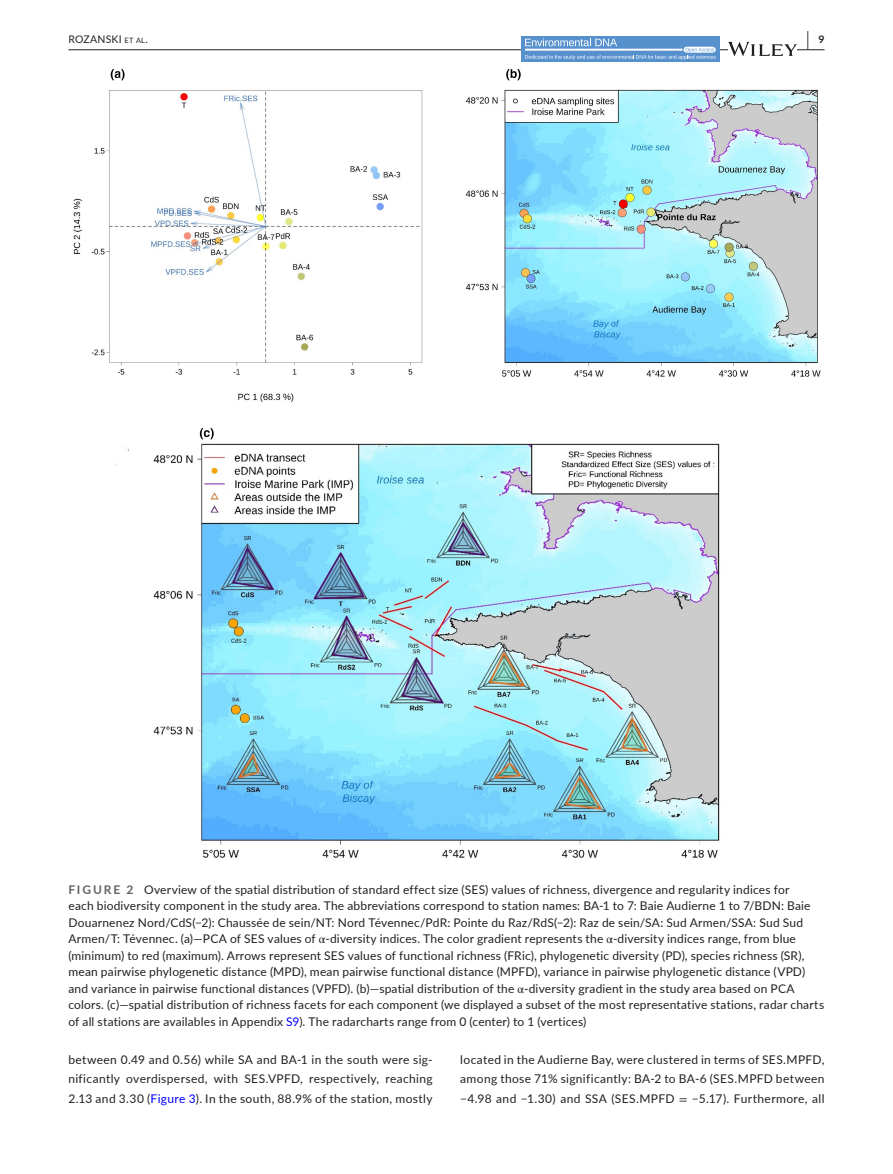
<style>
.page{position:relative;width:893px;height:1174px;background:#fff}
.page>*{position:absolute;margin:0;border:0;box-sizing:border-box;transform-origin:0 0}
.t1{font:700 19.5px "Lato";color:#231f20;scale:.43 1}
.t2{font:12px/16.5px "Lato";letter-spacing:.015em;color:#231f20;text-align:justify}
.t3{font:10.5px "Lato";letter-spacing:.02em;color:#231f20}
.s1{font-size:7.35px}
.s2{font-style:inherit}
.s3{font-weight:700;color:#636366}
.s4{font-family:"STIX"}
.s5{color:#00f}
</style>
<div class="page">
<hr style="left:68px;top:49px;width:756px;height:1px;background:#231f20">
<div style="left:521px;top:36px;width:199px;height:26px;background:#5791cd"></div>
<svg style="left:525px;top:38px;width:191px;height:22px"></svg>
<svg style="left:728px;top:42px;width:69px;height:14px"></svg>
<img style="left:73px;top:69px;width:748px;height:789px">
<p class="t3" style="left:68px;top:31px;width:81px">ROZANSKI <span class="s1">et al</span><span class="s2">.</span></p>
<h1 class="t1" style="left:807px;top:25px;width:43px">| <sup>9</sup></h1>
<p class="t2" style="left:68px;top:880px;width:757px;text-align:left"><span class="s3">FIGURE 2</span> Overview of the spatial distribution of standard effect size (SES) values of richness, divergence and regularity indices for<br>each biodiversity component in the study area. The abbreviations correspond to station names: BA-1 to 7: Baie Audierne 1 to 7/BDN: Baie Douarnenez Nord/CdS(−2): Chaussée de sein/NT: Nord Tévennec/PdR: Pointe du Raz/RdS(−2): Raz de sein/SA: Sud Armen/SSA: Sud Sud Armen/T: Tévennec. (a)—PCA of SES values of <span class="s4">α</span>-diversity indices. The color gradient represents the <span class="s4">α</span>-diversity indices range, from blue (minimum) to red (maximum). Arrows represent SES values of functional richness (FRic), phylogenetic diversity (PD), species richness (SR), mean pairwise phylogenetic distance (MPD), mean pairwise functional distance (MPFD), variance in pairwise phylogenetic distance (VPD) and variance in pairwise functional distances (VPFD). (b)—spatial distribution of the <span class="s4">α</span>-diversity gradient in the study area based on PCA colors. (c)—spatial distribution of richness facets for each component (we displayed a subset of the most representative stations, radar charts of all stations are availables in Appendix <span class="s5">S9</span>). The radarcharts range from 0 (center) to 1 (vertices)</p>
<p class="t2" style="left:68px;top:1049px;width:366px;line-height:19.5px">between 0.49 and 0.56) while SA and BA-1 in the south were sig&shy;nificantly overdispersed, with SES.VPFD, respectively, reaching 2.13 and 3.30 (<span class="s5">Figure 3</span>). In the south, 88.9% of the station, mostly</p>
<p class="t2" style="left:460px;top:1049px;width:366px;line-height:19.5px">located in the Audierne Bay, were clustered in terms of SES.MPFD, among those 71% significantly: BA-2 to BA-6 (SES.MPFD between −4.98 and −1.30) and SSA (SES.MPFD <span class="s4">=</span> −5.17). Furthermore, all</p>
</div>
